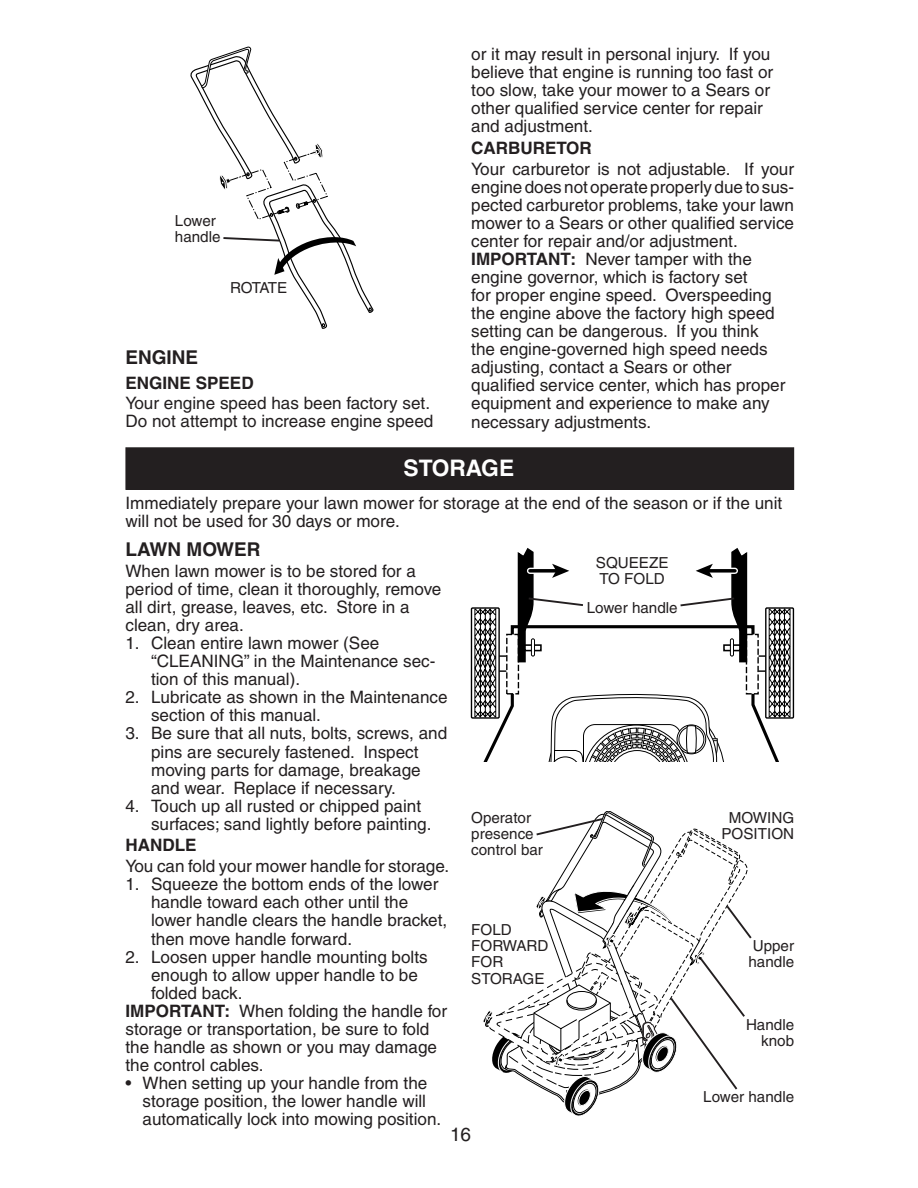
<style>
.page{position:relative;width:918px;height:1188px;background:#fff}
.page>*{position:absolute;margin:0;border:0;box-sizing:border-box;transform-origin:0 0}
.t1{font:700 22.8px "Helvetica";color:#fff}
.t2{font:700 19.05px "Helvetica";color:#231f20}
.t3{font:19.05px "Helvetica";color:#231f20}
.t4{font:17.1px/18px "Helvetica";color:#231f20}
.t5{font:700 17.1px "Helvetica";color:#231f20}
.t6{font:15.15px/16.2px "Helvetica";color:#231f20}
.s1{font-weight:700}
</style>
<div class="page">
<svg style="left:190px;top:47px;width:184px;height:282px"></svg>
<div style="left:126px;top:448px;width:668px;height:41px;background:#231f20"></div>
<div style="left:125px;top:447px;width:669px;height:43px;border:1px solid #231f20"></div>
<div style="left:765px;top:607px;width:29px;height:112px;border:1px solid #000"></div>
<div style="left:471px;top:607px;width:29px;height:112px;border:1px solid #000"></div>
<svg style="left:474px;top:548px;width:317px;height:214px"></svg>
<svg style="left:483px;top:811px;width:269px;height:305px"></svg>
<p class="t4" style="left:471px;top:47px;width:304px">or it may result in personal injury. If you believe that engine is running too fast or too slow, take your mower to a Sears or other qualified service cen ter for repair and ad just ment.</p>
<p class="t5" style="left:471px;top:142px;width:122px">CARBURETOR</p>
<p class="t4" style="left:471px;top:161px;width:324px">Your carburetor is not adjustable. If your engine does not operate properly due to sus&shy;pected carburetor problems, take your lawn mower to a Sears or other qualified service center for repair and/or ad just ment.<br><span class="s1">IMPORTANT:</span> Never tamper with the engine governor, which is factory set<br>for proper engine speed. Over speed ing the engine above the factory high speed setting can be dangerous. If you think<br>the engine-governed high speed needs adjusting, contact a Sears or other qualified service center, which has proper equip ment and ex pe ri ence to make any nec es sary adjustments.</p>
<h1 class="t1" style="left:404px;top:460px;width:112px">STORAGE</h1>
<p class="t4" style="left:125px;top:496px;width:658px">Immediately prepare your lawn mower for storage at the end of the season or if the unit will not be used for 30 days or more.</p>
<p class="t6" style="left:175px;top:214px;width:47px">Lower handle</p>
<p class="t6" style="left:230px;top:281px;width:59px">ROTATE</p>
<p class="t2" style="left:125px;top:350px;width:74px">ENGINE</p>
<p class="t5" style="left:125px;top:376px;width:130px">ENGINE SPEED</p>
<p class="t4" style="left:125px;top:396px;width:309px">Your engine speed has been factory set.<br>Do not attempt to increase en gine speed</p>
<p class="t2" style="left:125px;top:543px;width:137px">LAWN MOWER</p>
<p class="t4" style="left:125px;top:564px;width:317px">When lawn mower is to be stored for a period of time, clean it thor oughly, remove all dirt, grease, leaves, etc. Store in a clean, dry area.</p>
<p class="t4" style="left:151px;top:636px;width:286px;text-indent:-26px">1. Clean entire lawn mower (See “CLEANING” in the Maintenance sec&shy;tion of this manual).</p>
<p class="t4" style="left:151px;top:690px;width:298px;text-indent:-26px">2. Lubricate as shown in the Main te nance section of this manual.</p>
<p class="t4" style="left:151px;top:726px;width:298px;text-indent:-26px">3. Be sure that all nuts, bolts, screws, and pins are securely fas tened. Inspect moving parts for damage, breakage and wear. Replace if necessary.</p>
<p class="t4" style="left:151px;top:798px;width:282px;text-indent:-26px">4. Touch up all rusted or chipped paint surfaces; sand lightly before painting.</p>
<p class="t5" style="left:125px;top:839px;width:73px">HANDLE</p>
<p class="t4" style="left:125px;top:859px;width:325px">You can fold your mower handle for storage.</p>
<p class="t4" style="left:151px;top:877px;width:298px;text-indent:-26px">1. Squeeze the bottom ends of the lower handle toward each other until the lower handle clears the handle bracket, then move handle forward.</p>
<p class="t4" style="left:125px;top:949px;width:304px">2. Loosen upper handle mounting bolts</p>
<p class="t4" style="left:151px;top:967px;width:268px">enough to allow upper handle to be</p>
<p class="t4" style="left:151px;top:985px;width:93px">folded back.</p>
<p class="t4" style="left:125px;top:1003px;width:323px"><span class="s1">IMPORTANT:</span> When folding the handle for</p>
<p class="t4" style="left:125px;top:1021px;width:305px">storage or transportation, be sure to fold</p>
<p class="t4" style="left:125px;top:1039px;width:313px">the handle as shown or you may damage</p>
<p class="t4" style="left:125px;top:1057px;width:140px">the control cables.</p>
<p class="t4" style="left:143px;top:1076px;width:300px;text-indent:-17px">• When setting up your handle from the storage position, the lower han dle will automatically lock into mow ing position.</p>
<p class="t6" style="left:471px;top:811px;width:73px">Operator presence control bar</p>
<p class="t6" style="left:471px;top:923px;width:79px">FOLD<br>FORWARD<br>FOR<br>STORAGE</p>
<p class="t3" style="left:450px;top:1127px;width:23px">16</p>
<p class="t6" style="left:596px;top:556px;width:74px">SQUEEZE<br>TO FOLD</p>
<p class="t6" style="left:587px;top:601px;width:92px">Lower handle</p>
<p class="t6" style="left:722px;top:811px;width:74px;text-align:center">MOWING<br>POSITION</p>
<p class="t6" style="left:749px;top:939px;width:47px">Upper handle</p>
<p class="t6" style="left:746px;top:1018px;width:50px;text-align:right">Handle knob</p>
<p class="t6" style="left:703px;top:1090px;width:92px">Lower handle</p>
</div>
